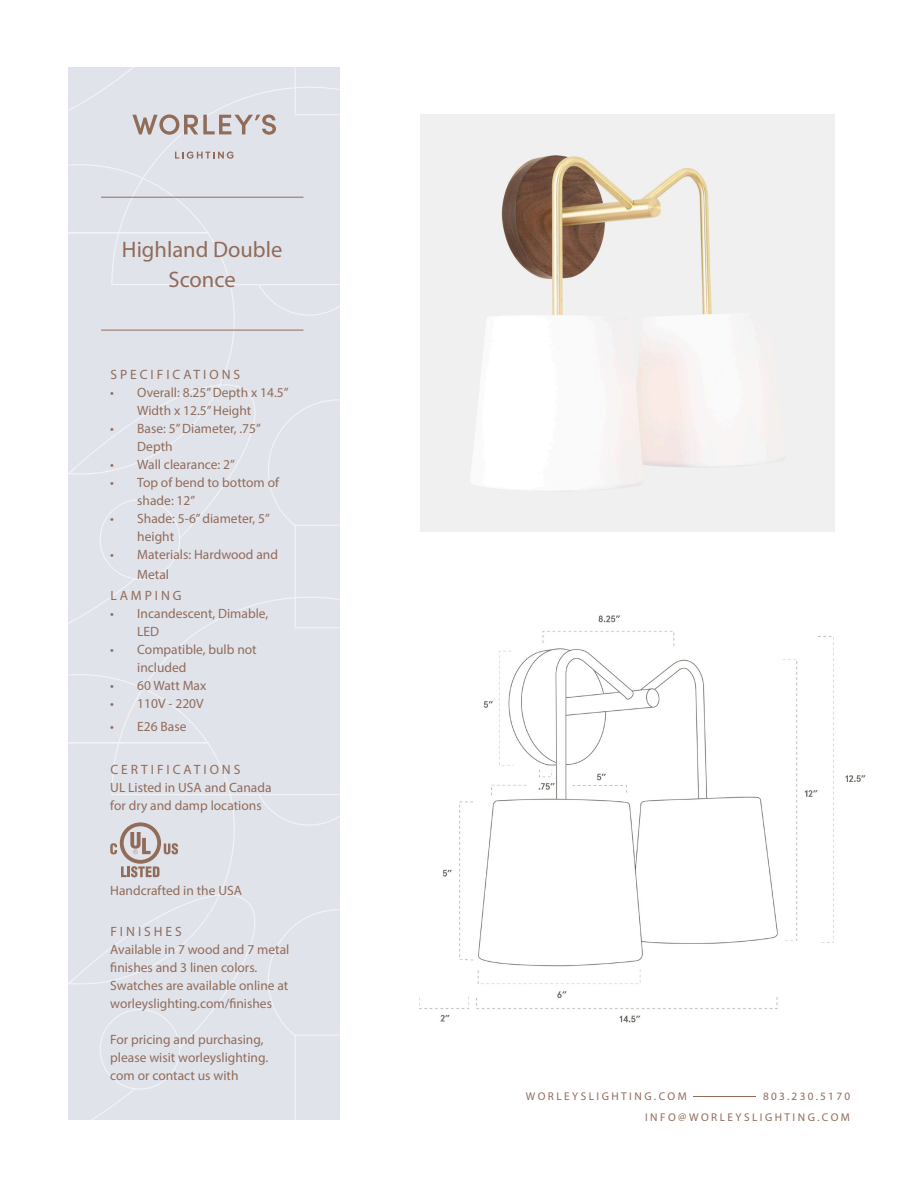
<style>
.page{position:relative;width:918px;height:1188px;background:#fff}
.page>*{position:absolute;margin:0;border:0;box-sizing:border-box;transform-origin:0 0}
.t1{font:22.5px/30px "Myriad Pro";color:#906c59;text-align:center}
.t2{font:13.5px/18px "Myriad Pro";color:#906c59}
.t3{font:13.5px "Myriad Pro";letter-spacing:.22em;color:#906c59}
.t4{font:11.25px "Myriad Pro";letter-spacing:.22em;color:#906c59}
.t5{font:11.25px "Myriad Pro";letter-spacing:.2em;color:#906c59}
</style>
<div class="page">
<img style="left:421px;top:114px;width:414px;height:418px">
<hr style="left:694px;top:1096px;width:62px;height:1px;background:#906c59">
<div style="left:68px;top:146px;width:272px;height:450px;background:#e1e3eb"></div>
<div style="left:68px;top:596px;width:272px;height:524px;background:#e1e3eb"></div>
<img style="left:420px;top:615px;width:446px;height:408px">
<svg style="left:110px;top:822px;width:68px;height:55px;background:#c9c1c1"></svg>
<svg style="left:68px;top:68px;width:272px;height:78px;background:#dddde3"></svg>
<svg style="left:175px;top:152px;width:58px;height:7px"></svg>
<hr style="left:101px;top:197px;width:202px;height:1px;background:#906c59">
<hr style="left:101px;top:330px;width:202px;height:1px;background:#906c59">
<p class="t1" style="left:122px;top:234px;width:162px">Highland Double<br>Sconce</p>
<p class="t3" style="left:110px;top:367px;width:131px">SPECIFICATIONS</p>
<p class="t2" style="left:137px;top:384px;width:153px;text-indent:-27px">• Overall: 8.25” Depth x 14.5”<br>Width x 12.5” Height</p>
<p class="t2" style="left:137px;top:420px;width:125px;text-indent:-27px">• Base: 5” Diameter, .75”<br>Depth</p>
<p class="t2" style="left:110px;top:456px;width:126px">• Wall clearance: 2”</p>
<p class="t2" style="left:137px;top:474px;width:143px;text-indent:-27px">• Top of bend to bottom of shade: 12”</p>
<p class="t2" style="left:137px;top:510px;width:134px;text-indent:-27px">• Shade: 5-6” diameter, 5” height</p>
<p class="t2" style="left:137px;top:545px;width:142px;line-height:19.5px;text-indent:-27px">• Materials: Hardwood and<br>Metal</p>
<p class="t3" style="left:110px;top:587px;width:73px">LAMPING</p>
<p class="t2" style="left:137px;top:604px;width:133px;text-indent:-27px">• Incandescent, Dimable,<br>LED</p>
<p class="t2" style="left:137px;top:640px;width:121px;text-indent:-27px">• Compatible, bulb not included</p>
<p class="t2" style="left:110px;top:676px;width:98px">• 60 Watt Max</p>
<p class="t2" style="left:110px;top:694px;width:95px">• 110V - 220V</p>
<p class="t2" style="left:110px;top:717px;width:78px">• E26 Base</p>
<p class="t3" style="left:110px;top:761px;width:132px">CERTIFICATIONS</p>
<p class="t2" style="left:110px;top:778px;width:163px">UL Listed in USA and Canada for dry and damp locations</p>
<p class="t2" style="left:110px;top:882px;width:133px">Handcrafted in the USA</p>
<p class="t3" style="left:110px;top:923px;width:73px">FINISHES</p>
<p class="t2" style="left:110px;top:940px;width:181px">Available in 7 wood and 7 metal finishes and 3 linen colors.<br>Swatches are available online at worleyslighting.com/finishes</p>
<p class="t2" style="left:110px;top:1030px;width:159px">For pricing and purchasing, please wisit worleyslighting. com or contact us with</p>
<p class="t4" style="left:526px;top:1089px;width:162px">WORLEYSLIGHTING.COM</p>
<p class="t5" style="left:763px;top:1089px;width:89px">803.230.5170</p>
<p class="t4" style="left:645px;top:1110px;width:206px">INFO@WORLEYSLIGHTING.COM</p>
</div>
